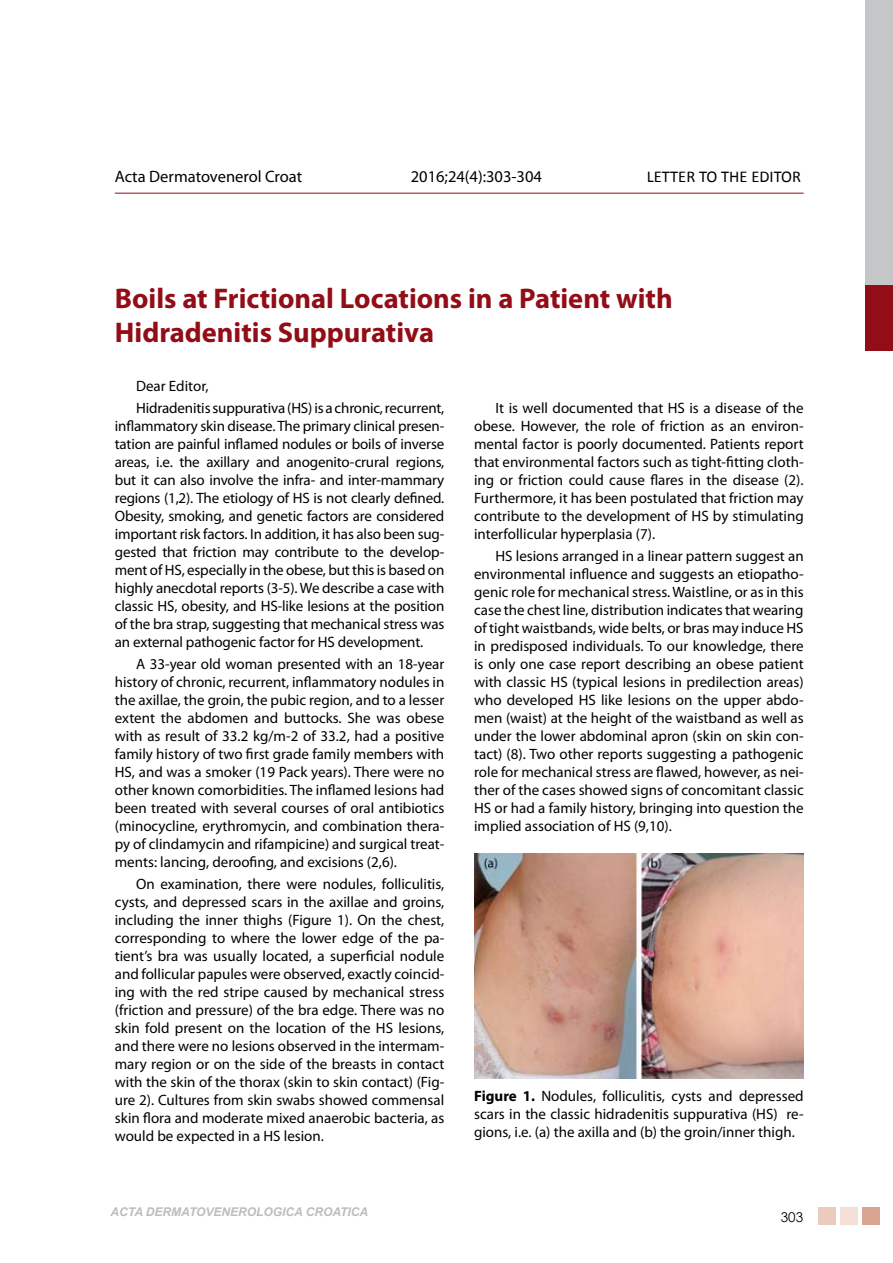
<style>
.page{position:relative;width:893px;height:1263px;background:#fff}
.page>*{position:absolute;margin:0;border:0;box-sizing:border-box;transform-origin:0 0}
.t1{font:700 28.5px/34.2px "Myriad Pro";color:#930d17}
.t2{font:16.5px "Myriad Pro";color:#000}
.t3{font:16.5px "Calibri";color:#000}
.t4{font:15px/18px "Myriad Pro";color:#000;text-align:justify}
.t5{font:13.5px "Century Gothic";color:#000}
.t6{font:italic 700 12px "Arial";color:#bcbdbe}
.s1{font-weight:700}
</style>
<div class="page">
<div style="left:865px;top:0;width:28px;height:322px;background:#c5c6c8"></div>
<div style="left:865px;top:285px;width:28px;height:66px;background:#930d17"></div>
<hr style="left:115px;top:193px;width:689px;height:1px;background:#930d17">
<div style="left:818px;top:1207px;width:18px;height:18px;background:#eacbbe"></div>
<div style="left:840px;top:1207px;width:18px;height:18px;background:#f3dfd7"></div>
<div style="left:863px;top:1207px;width:17px;height:18px;background:#d9a591"></div>
<img style="left:474px;top:854px;width:330px;height:224px">
<p class="t2" style="left:115px;top:167px;width:189px">Acta Dermatovenerol Croat</p>
<p class="t2" style="left:411px;top:167px;width:133px">2016;24(4):303-304</p>
<p class="t3" style="left:647px;top:167px;width:156px">LETTER TO THE EDITOR</p>
<h1 class="t1" style="left:115px;top:280px;width:559px">Boils at Frictional Locations in a Patient with<br>Hidradenitis Suppurativa</h1>
<p class="t4" style="left:136px;top:374px;width:310px;line-height:22.2px">Dear Editor,<br>Hidradenitis suppurativa (HS) is a chronic, recurrent,</p>
<p class="t4" style="left:115px;top:416px;width:331px">inflammatory skin disease. The primary clinical presen&shy;tation are painful inflamed nodules or boils of inverse areas, i.e. the axillary and anogenito-crural regions, but it can also involve the infra- and inter-mammary regions (1,2). The etiology of HS is not clearly defined.<br>Obesity, smoking, and genetic factors are considered important risk factors. In addition, it has also been sug&shy;gested that friction may contribute to the develop&shy;ment of HS, especially in the obese, but this is based on highly anecdotal reports (3-5). We describe a case with classic HS, obesity, and HS-like lesions at the position of the bra strap, suggesting that mechanical stress was an external pathogenic factor for HS development.</p>
<p class="t4" style="left:115px;top:655px;width:331px;text-indent:21px">A 33-year old woman presented with an 18-year history of chronic, recurrent, inflammatory nodules in the axillae, the groin, the pubic region, and to a lesser extent the abdomen and buttocks. She was obese with as result of 33.2 kg/m-2 of 33.2, had a positive family history of two first grade family members with HS, and was a smoker (19 Pack years). There were no other known comorbidities. The inflamed lesions had been treated with several courses of oral antibiotics (minocycline, erythromycin, and combination thera&shy;py of clindamycin and rifampicine) and surgical treat&shy;ments: lancing, deroofing, and excisions (2,6).</p>
<p class="t4" style="left:115px;top:875px;width:331px;text-indent:21px">On examination, there were nodules, folliculitis, cysts, and depressed scars in the axillae and groins, including the inner thighs (Figure 1). On the chest, corresponding to where the lower edge of the pa&shy;tient’s bra was usually located, a superficial nodule and follicular papules were observed, exactly coincid&shy;ing with the red stripe caused by mechanical stress (friction and pressure) of the bra edge. There was no skin fold present on the location of the HS lesions, and there were no lesions observed in the intermam&shy;mary region or on the side of the breasts in contact with the skin of the thorax (skin to skin contact) (Fig&shy;ure 2). Cultures from skin swabs showed commensal skin flora and moderate mixed anaerobic bacteria, as would be expected in a HS lesion.</p>
<p class="t4" style="left:474px;top:399px;width:331px;text-indent:21px">It is well documented that HS is a disease of the obese. However, the role of friction as an environ&shy;mental factor is poorly documented. Patients report that environmental factors such as tight-fitting cloth&shy;ing or friction could cause flares in the disease (2).<br>Furthermore, it has been postulated that friction may contribute to the development of HS by stimulating interfollicular hyperplasia (7).</p>
<p class="t4" style="left:474px;top:547px;width:331px;text-indent:21px">HS lesions arranged in a linear pattern suggest an environmental influence and suggests an etiopatho&shy;genic role for mechanical stress. Waistline, or as in this case the chest line, distribution indicates that wearing of tight waistbands, wide belts, or bras may induce HS in predisposed individuals. To our knowledge, there is only one case report describing an obese patient with classic HS (typical lesions in predilection areas) who developed HS like lesions on the upper abdo&shy;men (waist) at the height of the waistband as well as under the lower abdominal apron (skin on skin con&shy;tact) (8). Two other reports suggesting a pathogenic role for mechanical stress are flawed, however, as nei&shy;ther of the cases showed signs of concomitant classic HS or had a family history, bringing into question the implied association of HS (9,10).</p>
<p class="t4" style="left:474px;top:1086px;width:331px"><span class="s1">Figure 1.</span> Nodules, folliculitis, cysts and depressed scars in the classic hidradenitis suppurativa (HS) re&shy;gions, i.e. (a) the axilla and (b) the groin/inner thigh.</p>
<p class="t6" style="left:111px;top:1204px;width:259px">ACTA DERMATOVENEROLOGICA CROATICA</p>
<p class="t5" style="left:781px;top:1207px;width:24px">303</p>
</div>
